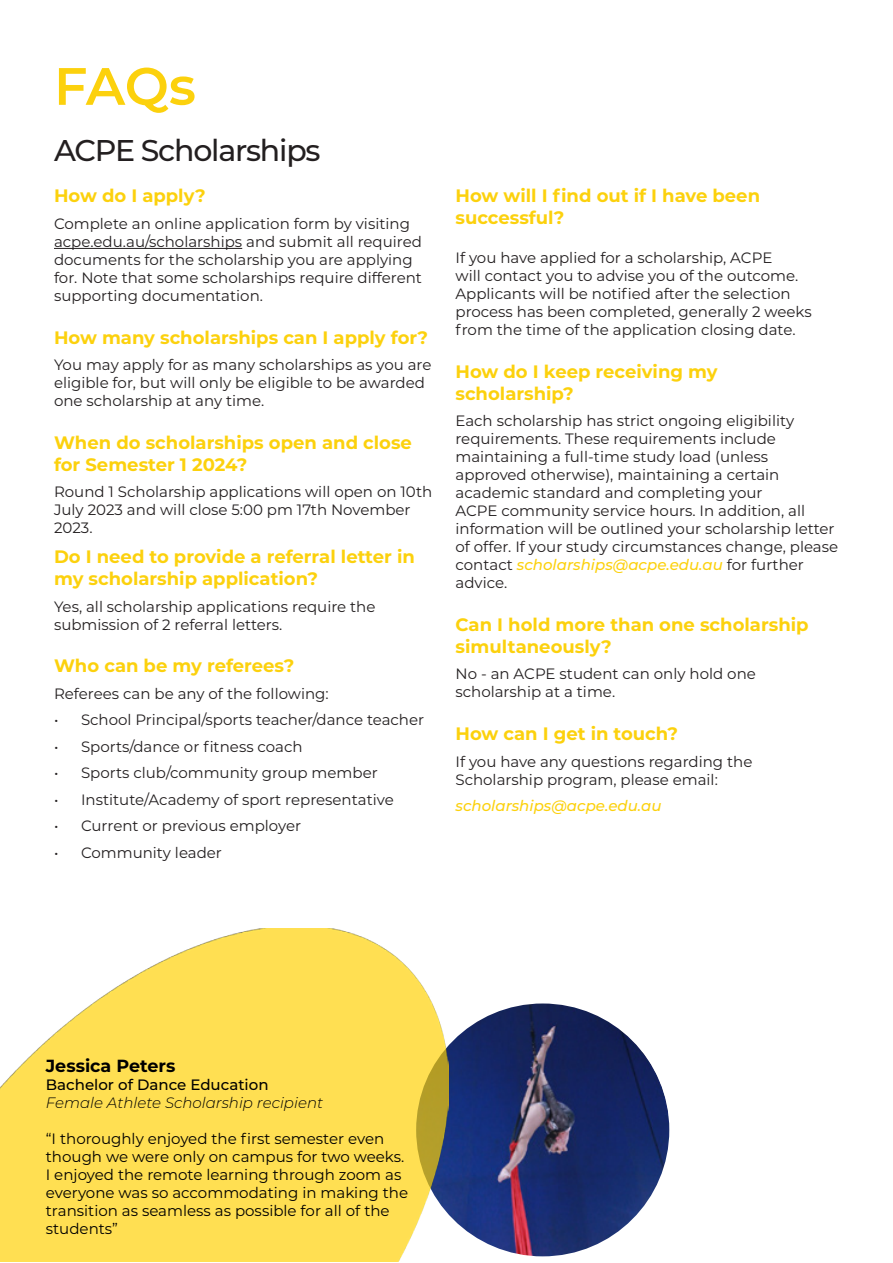
<style>
.page{position:relative;width:893px;height:1263px;background:#fff}
.page>*{position:absolute;margin:0;border:0;box-sizing:border-box;transform-origin:0 0}
.t1{font:600 52.5px "Montserrat";color:#fcd10d}
.t2{font:500 30px "Montserrat";letter-spacing:-.04em;color:#231f20}
.t3{font:700 18px/21.6px "Montserrat";color:#fcd10d}
.t4{font:700 17.55px "Montserrat";color:#000}
.t5{font:15px/18px "Montserrat";color:#231f20}
.t6{font:15px/18px "Montserrat";color:#000}
.t7{font:italic 300 15px/18px "Montserrat";color:#000}
.t8{font:italic 500 15px "Montserrat";color:#fcd10d}
.s1{font-weight:500;font-style:italic;color:#fcd10d}
.s2{font-weight:500;font-style:normal}
</style>
<div class="page">
<hr style="left:54px;top:248px;width:188px;height:1px;background:#231f20">
<img style="left:416px;top:1003px;width:253px;height:253px;border-radius:126px">
<img style="left:0;top:928px;width:448px;height:333px">
<p class="t1" style="left:54px;top:49px;width:143px">FAQs</p>
<p class="t2" style="left:54px;top:130px;width:268px">ACPE Scholarships</p>
<p class="t3" style="left:54px;top:184px;width:153px">How do I apply?</p>
<p class="t5" style="left:54px;top:214px;width:369px">Complete an online application form by visiting acpe.edu.au/scholarships and submit all required documents for the scholarship you are applying for. Note that some scholarships require different supporting documentation.</p>
<p class="t3" style="left:54px;top:326px;width:376px">How many scholarships can I apply for?</p>
<p class="t5" style="left:54px;top:355px;width:379px">You may apply for as many scholarships as you are eligible for, but will only be eligible to be awarded one scholarship at any time.</p>
<p class="t3" style="left:54px;top:431px;width:359px">When do scholarships open and close for Semester 1 2024?</p>
<p class="t5" style="left:54px;top:482px;width:380px">Round 1 Scholarship applications will open on 10th<br>July 2023 and will close 5:00 pm 17th November<br>2023.</p>
<p class="t3" style="left:54px;top:545px;width:362px">Do I need to provide a referral letter in my scholarship application?</p>
<p class="t5" style="left:54px;top:597px;width:323px">Yes, all scholarship applications require the submission of 2 referral letters.</p>
<p class="t3" style="left:54px;top:654px;width:242px">Who can be my referees?</p>
<p class="t5" style="left:54px;top:684px;width:276px">Referees can be any of the following:</p>
<p class="t5" style="left:54px;top:710px;width:372px">• School Principal/sports teacher/dance teacher</p>
<p class="t5" style="left:54px;top:737px;width:250px">• Sports/dance or fitness coach</p>
<p class="t5" style="left:54px;top:763px;width:325px">• Sports club/community group member</p>
<p class="t5" style="left:54px;top:790px;width:341px">• Institute/Academy of sport representative</p>
<p class="t5" style="left:54px;top:816px;width:249px">• Current or previous employer</p>
<p class="t5" style="left:54px;top:843px;width:169px">• Community leader</p>
<p class="t3" style="left:455px;top:184px;width:306px">How will I find out if I have been successful?</p>
<p class="t5" style="left:455px;top:248px;width:358px">If you have applied for a scholarship, ACPE<br>will contact you to advise you of the outcome.<br>Applicants will be notified after the selection process has been completed, generally 2 weeks from the time of the application closing date.</p>
<p class="t3" style="left:455px;top:360px;width:264px">How do I keep receiving my scholarship?</p>
<p class="t5" style="left:455px;top:411px;width:384px">Each scholarship has strict ongoing eligibility requirements. These requirements include maintaining a full-time study load (unless approved otherwise), maintaining a certain academic standard and completing your<br>ACPE community service hours. In addition, all information will be outlined your scholarship letter of offer. If your study circumstances change, please contact <span class="s1">scholarships@acpe.edu.au</span> for further advice.</p>
<p class="t3" style="left:455px;top:613px;width:355px">Can I hold more than one scholarship simultaneously?</p>
<p class="t5" style="left:455px;top:664px;width:302px">No - an ACPE student can only hold one scholarship at a time.</p>
<p class="t3" style="left:455px;top:722px;width:224px">How can I get in touch?</p>
<p class="t5" style="left:455px;top:752px;width:298px">If you have any questions regarding the<br>Scholarship program, please email:</p>
<p class="t8" style="left:455px;top:795px;width:208px">scholarships@acpe.edu.au</p>
<p class="t4" style="left:46px;top:1053px;width:131px">Jessica Peters</p>
<p class="t7" style="left:46px;top:1075px;width:279px"><span class="s2">Bachelor of Dance Education<br></span>Female Athlete Scholarship recipient</p>
<p class="t6" style="left:46px;top:1129px;width:364px">“I thoroughly enjoyed the first semester even though we were only on campus for two weeks.<br>I enjoyed the remote learning through zoom as everyone was so accommodating in making the transition as seamless as possible for all of the students”</p>
</div>
